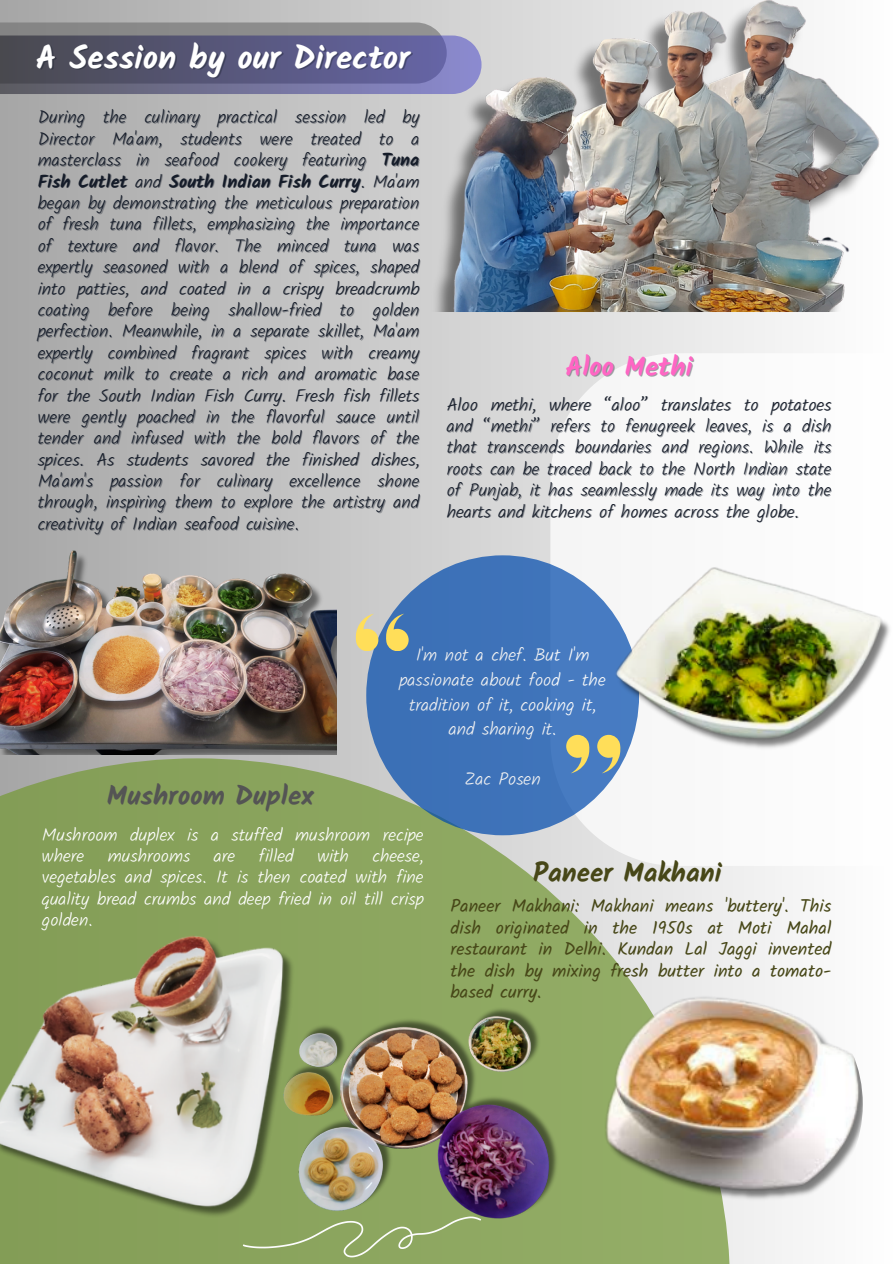
<style>
.page{position:relative;width:893px;height:1264px;background:#fff}
.page>*{position:absolute;margin:0;border:0;box-sizing:border-box;transform-origin:0 0}
.t1{font:700 33px "Kalam";color:#fff}
.t2{font:700 27px "Kalam";color:#545454}
.t3{font:700 27px "Kalam";color:#474718}
.t4{font:700 27px "Kalam";color:#ff66c4}
.t5{font:300 18px/21.3px "Kalam";color:#151c29;text-align:justify}
.t6{font:300 18px/21.3px "Kalam";color:#fff}
.t7{font:18px/21.3px "Kalam";color:#474718;text-align:justify}
.t8{font:300 18px/24.8px "Kalam";color:#fdfdfd;text-align:center}
.s1{font-weight:700;color:rgb(21 28 41/.4)}
.s2{font-weight:700}
.s3{color:rgb(21 28 41/.4)}
</style>
<div class="page">
<div style="left:0;top:0;width:892px;height:1263px;background:linear-gradient(to right,#a5a5a5,#fefefe)"></div>
<img style="left:0;top:499px;width:336px;height:255px">
<svg style="left:0;top:758px;width:730px;height:505px;background:#9bb077"></svg>
<svg style="left:300px;top:1232px;width:181px;height:24px;background:#93ab69"></svg>
<svg style="left:550px;top:353px;width:342px;height:513px"></svg>
<img style="left:419px;top:0;width:468px;height:312px">
<div style="left:366px;top:555px;width:273px;height:280px;background:#3e72b8;border-radius:50%"></div>
<svg style="left:356px;top:613px;width:22px;height:37px"></svg>
<svg style="left:386px;top:613px;width:22px;height:37px"></svg>
<img style="left:300px;top:995px;width:275px;height:237px">
<img style="left:597px;top:971px;width:265px;height:265px;border-radius:50%">
<img style="left:566px;top:566px;width:326px;height:207px">
<img style="left:0;top:879px;width:300px;height:384px">
<svg style="left:0;top:22px;width:481px;height:72px;background:#696987"></svg>
<h1 class="t1" style="left:36px;top:38px;width:376px">A Session by our Director</h1>
<p class="t5" style="left:38px;top:107px;width:383px">During the culinary practical session led by</p>
<p class="t5" style="left:38px;top:128px;width:383px">Director Ma'am, students were treated to a</p>
<p class="t5" style="left:38px;top:149px;width:384px">masterclass in seafood cookery featuring <span class="s1">Tuna</span></p>
<p class="t5" style="left:38px;top:171px;width:383px"><span class="s2">Fish Cutlet</span> <span class="s3">and</span> <span class="s2">South Indian Fish Curry</span>. Ma'am began by demonstrating the meticulous preparation of fresh tuna fillets, emphasizing the importance of texture and flavor. The minced tuna was expertly seasoned with a blend of spices, shaped into patties, and coated in a crispy breadcrumb coating before being shallow-fried to golden perfection. Meanwhile, in a separate skillet, Ma'am expertly combined fragrant spices with creamy coconut milk to create a rich and aromatic base for the South Indian Fish Curry. Fresh fish fillets were gently poached in the flavorful sauce until tender and infused with the bold flavors of the spices. As students savored the finished dishes, Ma'am's passion for culinary excellence shone through, inspiring them to explore the artistry and creativity of Indian seafood cuisine.</p>
<p class="t4" style="left:565px;top:351px;width:129px">Aloo Methi</p>
<p class="t5" style="left:446px;top:394px;width:386px">Aloo methi, where “aloo” translates to potatoes</p>
<p class="t5" style="left:446px;top:415px;width:386px">and “methi” refers to fenugreek leaves, is a dish</p>
<p class="t5" style="left:446px;top:436px;width:386px">that transcends boundaries and regions. While its</p>
<p class="t5" style="left:446px;top:458px;width:386px">roots can be traced back to the North Indian state</p>
<h2 class="t5" style="left:446px;top:479px;width:386px">of Punjab, it has seamlessly made its way into the</h2>
<p class="t5" style="left:446px;top:501px;width:353px">hearts and kitchens of homes across the globe.</p>
<h2 class="t2" style="left:107px;top:779px;width:209px">Mushroom Duplex</h2>
<p class="t8" style="left:399px;top:642px;width:208px">I'm not a chef. But I'm passionate about food - the tradition of it, cooking it, and sharing it.</p>
<p class="t8" style="left:464px;top:766px;width:78px">Zac Posen</p>
<p class="t6" style="left:42px;top:823px;width:383px">Mushroom duplex is a stuffed mushroom recipe where</p>
<p class="t6" style="left:42px;top:845px;width:383px;text-align:justify;text-indent:330px">cheese, vegetables and spices. It is then coated with fine quality bread crumbs and deep fried in oil till crisp golden.</p>
<p class="t6" style="left:108px;top:845px;width:84px">mushrooms</p>
<p class="t6" style="left:214px;top:845px;width:23px">are</p>
<p class="t6" style="left:259px;top:845px;width:36px">filled</p>
<p class="t6" style="left:317px;top:845px;width:33px">with</p>
<p class="t3" style="left:533px;top:857px;width:190px">Paneer Makhani</p>
<p class="t7" style="left:450px;top:895px;width:382px">Paneer Makhani: Makhani means 'buttery'. This dish originated in the 1950s at Moti Mahal restaurant in Delhi. Kundan Lal Jaggi invented the dish by mixing fresh butter into a tomato&shy;based curry.</p>
</div>
